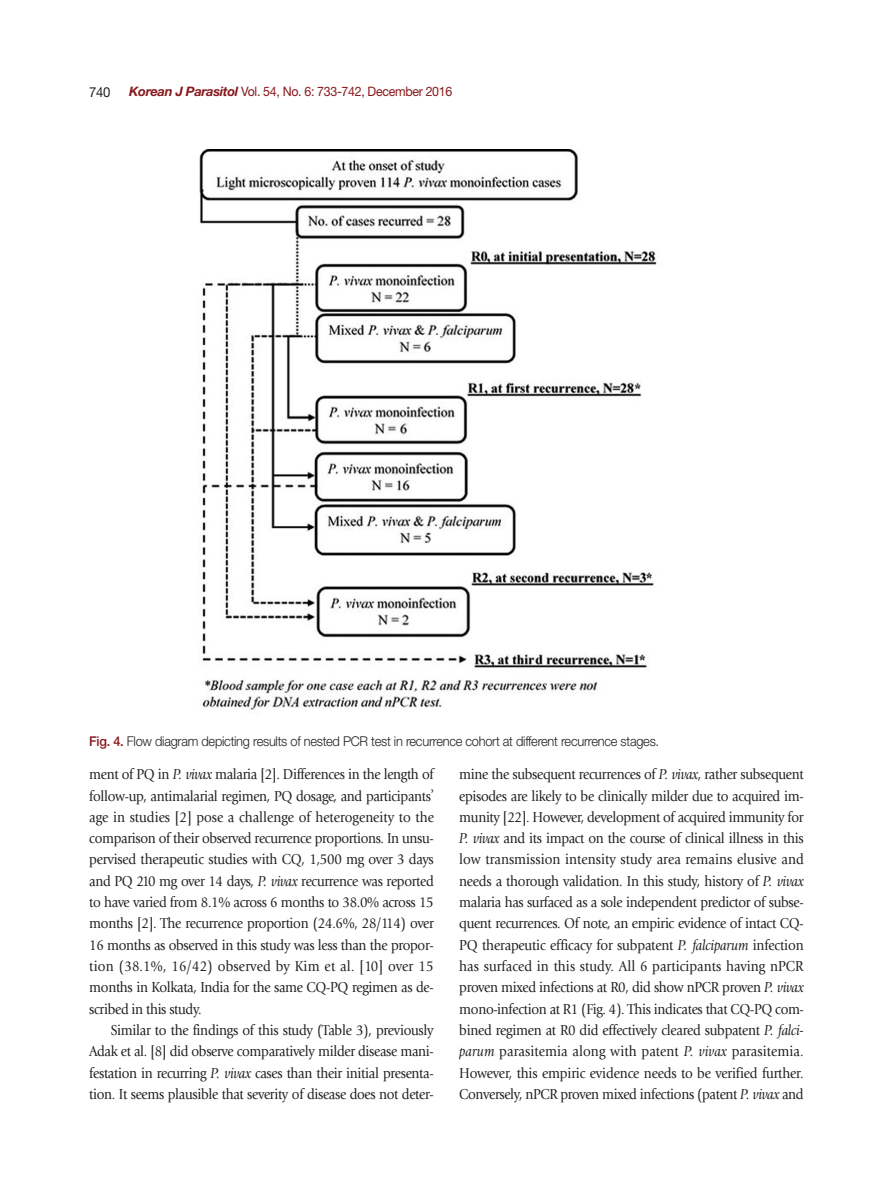
<style>
.page{position:relative;width:893px;height:1191px;background:#fff}
.page>*{position:absolute;margin:0;border:0;box-sizing:border-box;transform-origin:0 0}
.본문{font:15px/21.3px "Giovanni Std";letter-spacing:-.025em;color:#231f20;text-align:justify;scale:.9 1}
.t1{font:13.8px "Helvetica Neue LT Std";color:#231f20;scale:.95 1}
.표_제목__그림_설명{font:300 13.5px "Helvetica Neue LT Std";letter-spacing:-.02em;color:#231f20;scale:.95 1}
.t2{font:13.05px "Helvetica Neue LT Std";letter-spacing:-.025em;color:#88181b;scale:.95 1}
.s1{font-weight:700;font-style:italic}
.s2{font-weight:500;color:#88181b}
.s3{font-style:italic}
.s4{font-family:"Minion Pro"}
</style>
<div class="page">
<img style="left:199px;top:150px;width:458px;height:560px">
<p class="t1" style="left:89px;top:83px;width:24px">740</p>
<p class="t2" style="left:129px;top:84px;width:342px"><span class="s1">Korean J Parasitol</span> Vol. 54, No. 6: 733-742, December 2016</p>
<p class="표_제목__그림_설명" style="left:89px;top:732px;width:601px"><span class="s2">Fig. 4.</span> Flow diagram depicting results of nested PCR test in recurrence cohort at different recurrence stages.</p>
<p class="본문" style="left:89px;top:764px;width:384px">ment of PQ in <span class="s3">P. vivax</span> malaria [2]. Differences in the length of follow-up, antimalarial regimen, PQ dosage, and participants<span class="s4">’ </span>age in studies [2] pose a challenge of heterogeneity to the comparison of their observed recurrence proportions. In unsu&shy;pervised therapeutic studies with CQ, 1,500 mg over 3 days and PQ 210 mg over 14 days, <span class="s3">P. vivax</span> recurrence was reported to have varied from 8.1% across 6 months to 38.0% across 15 months [2]. The recurrence proportion (24.6%, 28/114) over 16 months as observed in this study was less than the propor&shy;tion (38.1%, 16/42) observed by Kim et al. [10] over 15 months in Kolkata, India for the same CQ-PQ regimen as de&shy;scribed in this study.</p>
<p class="본문" style="left:89px;top:1019px;width:384px;text-indent:21px">Similar to the findings of this study (Table 3), previously Adak et al. [8] did observe comparatively milder disease mani&shy;festation in recurring <span class="s3">P. vivax</span> cases than their initial presenta&shy;tion. It seems plausible that severity of disease does not deter-</p>
<p class="본문" style="left:459px;top:764px;width:384px">mine the subsequent recurrences of <span class="s3">P. vivax</span>, rather subsequent episodes are likely to be clinically milder due to acquired im&shy;munity [22]. However, development of acquired immunity for <span class="s3">P. vivax</span> and its impact on the course of clinical illness in this low transmission intensity study area remains elusive and needs a thorough validation. In this study, history of <span class="s3">P. vivax </span>malaria has surfaced as a sole independent predictor of subse&shy;quent recurrences. Of note, an empiric evidence of intact CQ-PQ therapeutic efficacy for subpatent <span class="s3">P. falciparum</span> infection has surfaced in this study. All 6 participants having nPCR proven mixed infections at R0, did show nPCR proven <span class="s3">P. vivax </span>mono-infection at R1 (Fig. 4). This indicates that CQ-PQ com&shy;bined regimen at R0 did effectively cleared subpatent <span class="s3">P. falci&shy;parum</span> parasitemia along with patent <span class="s3">P. vivax</span> parasitemia.<br>However, this empiric evidence needs to be verified further.<br>Conversely, nPCR proven mixed infections (patent <span class="s3">P. vivax</span> and</p>
</div>
